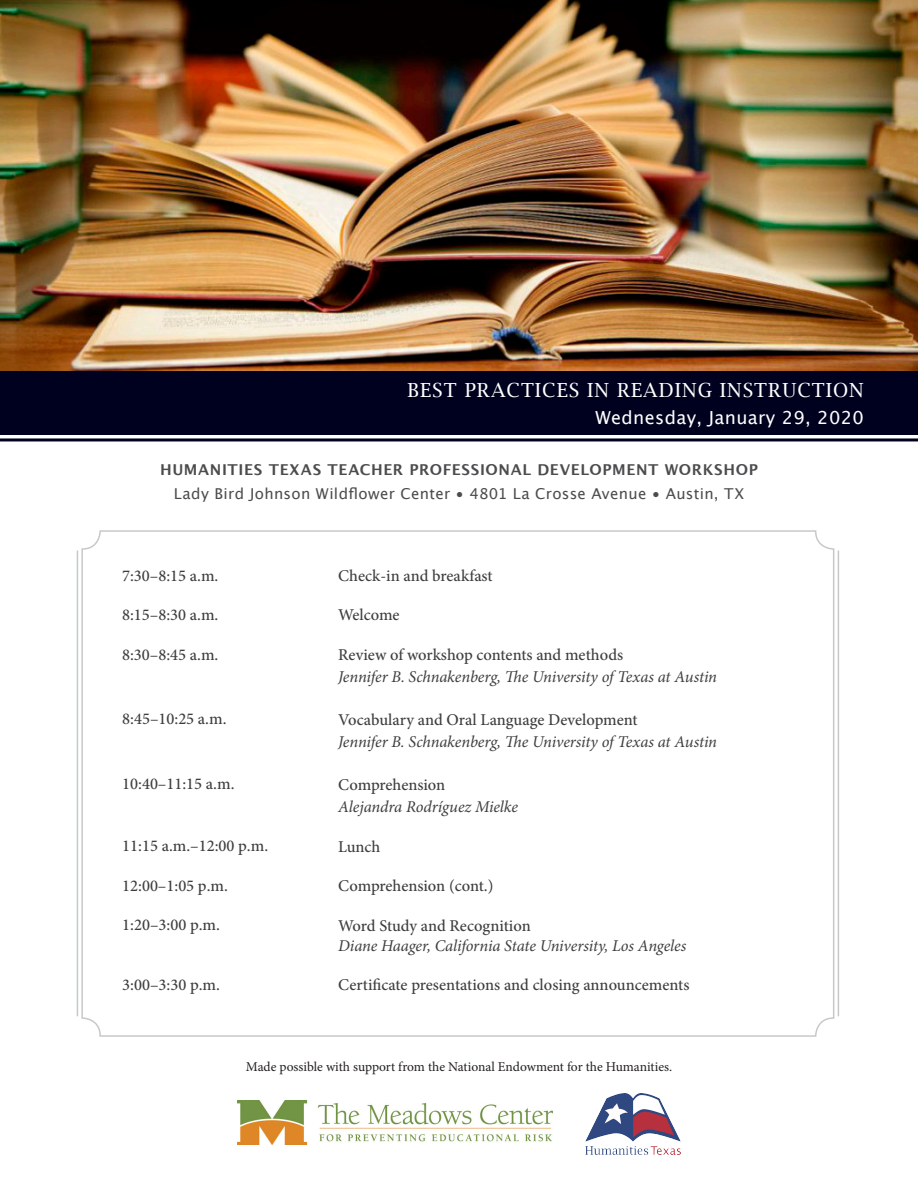
<style>
.page{position:relative;width:918px;height:1188px;background:#fff}
.page>*{position:absolute;margin:0;border:0;box-sizing:border-box;transform-origin:0 0}
.t1{font:19.5px "Lucida Bright";letter-spacing:.05em;color:#fff}
.t2{font:18px "Lucida Grande";letter-spacing:.02em;color:#fff}
.t3{font:500 16.5px "Minion Pro";color:#3e3e3f}
.t4{font:italic 16.5px "Minion Pro";letter-spacing:-.01em;color:#3e3e3f}
.t5{font:15px "Lucida Grande";letter-spacing:.02em;color:#4b4c4d}
.t6{font:700 15px "Lucida Grande";letter-spacing:.04em;color:#4b4c4d}
.t7{font:13.5px "Minion Pro";letter-spacing:-.005em;color:#231f20}
</style>
<div class="page">
<hr style="left:838px;top:551px;width:1px;height:465px;background:#c7c8ca">
<hr style="left:77px;top:551px;width:1px;height:465px;background:#c7c8ca">
<img style="left:1px;top:0;width:917px;height:371px">
<div style="left:0;top:371px;width:918px;height:64px;background:#00011f"></div>
<hr style="left:0;top:438px;width:918px;height:3px;background:#00011f">
<img style="left:237px;top:1100px;width:316px;height:45px">
<img style="left:585px;top:1093px;width:96px;height:61px">
<p class="t1" style="left:407px;top:379px;width:458px">BEST PRACTICES IN READING INSTRUCTION</p>
<p class="t2" style="left:595px;top:407px;width:270px">Wednesday, January 29, 2020</p>
<p class="t6" style="left:160px;top:458px;width:599px">HUMANITIES TEXAS TEACHER PROFESSIONAL DEVELOPMENT WORKSHOP</p>
<p class="t5" style="left:174px;top:485px;width:572px">Lady Bird Johnson Wildflower Center • 4801 La Crosse Avenue • Austin, TX</p>
<p class="t3" style="left:122px;top:564px;width:98px">7:30–8:15 a.m.</p>
<p class="t3" style="left:338px;top:564px;width:156px">Check-in and breakfast</p>
<p class="t3" style="left:122px;top:604px;width:98px">8:15–8:30 a.m.</p>
<p class="t3" style="left:338px;top:604px;width:63px">Welcome</p>
<p class="t3" style="left:122px;top:644px;width:98px">8:30–8:45 a.m.</p>
<p class="t3" style="left:338px;top:644px;width:287px">Review of workshop contents and methods</p>
<p class="t4" style="left:338px;top:666px;width:380px">Jennifer B. Schnakenberg, The University of Texas at Austin</p>
<p class="t3" style="left:338px;top:708px;width:301px">Vocabulary and Oral Language Development</p>
<p class="t4" style="left:338px;top:731px;width:380px">Jennifer B. Schnakenberg, The University of Texas at Austin</p>
<p class="t3" style="left:338px;top:773px;width:109px">Comprehension</p>
<p class="t4" style="left:338px;top:796px;width:182px">Alejandra Rodríguez Mielke</p>
<p class="t3" style="left:338px;top:835px;width:44px">Lunch</p>
<p class="t3" style="left:338px;top:875px;width:157px">Comprehension (cont.)</p>
<p class="t3" style="left:338px;top:914px;width:194px">Word Study and Recognition</p>
<p class="t4" style="left:338px;top:934px;width:350px">Diane Haager, California State University, Los Angeles</p>
<p class="t3" style="left:122px;top:708px;width:106px">8:45–10:25 a.m.</p>
<p class="t3" style="left:122px;top:773px;width:114px">10:40–11:15 a.m.</p>
<p class="t3" style="left:122px;top:835px;width:147px">11:15 a.m.–12:00 p.m.</p>
<p class="t3" style="left:122px;top:874px;width:107px">12:00–1:05 p.m.</p>
<p class="t3" style="left:122px;top:914px;width:99px">1:20–3:00 p.m.</p>
<p class="t3" style="left:122px;top:974px;width:99px">3:00–3:30 p.m.</p>
<p class="t3" style="left:338px;top:974px;width:353px">Certificate presentations and closing announcements</p>
<p class="t7" style="left:246px;top:1058px;width:428px">Made possible with support from the National Endowment for the Humanities.</p>
</div>
